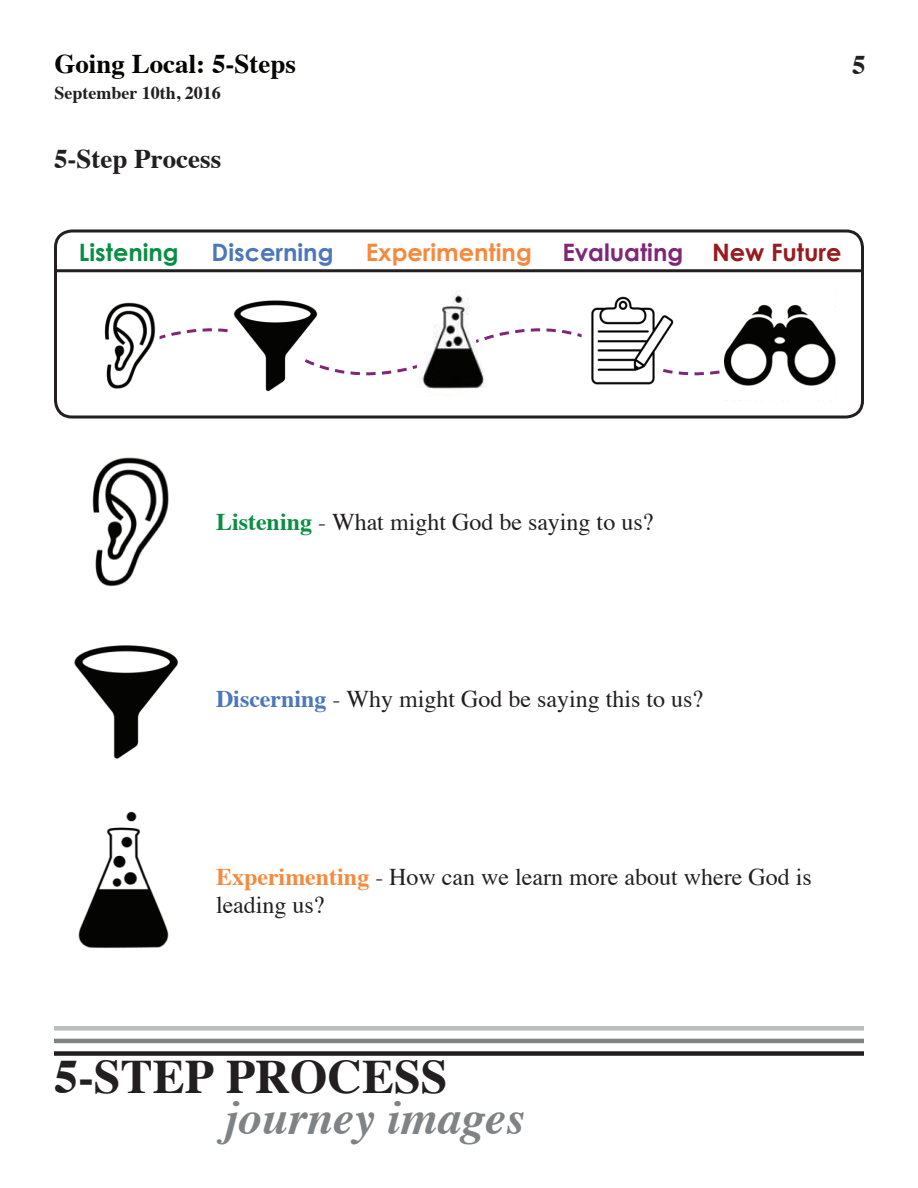
<style>
.page{position:relative;width:918px;height:1188px;background:#fff}
.page>*{position:absolute;margin:0;border:0;box-sizing:border-box;transform-origin:0 0}
.t1{font:700 48px "Times";color:#231f20}
.t2{font:italic 700 48px "Times";letter-spacing:-.005em;color:#808385}
.t3{font:700 27px "Times";color:#040503}
.t4{font:700 27px "Times";color:#231f20}
.t5{font:24px/28.8px "Times";color:#231f20}
.t6{font:700 24px "Century Gothic";color:#7f2678}
.t7{font:700 24px "Century Gothic";color:#f58a3f}
.t8{font:700 24px "Century Gothic";color:#4c77bc}
.t9{font:700 24px "Century Gothic";color:#0b8e44}
.t10{font:700 18px "Times";color:#231f20}
.s1{color:#981b1e}
.s2{font-weight:700;color:#0b8e44}
.s3{font-weight:700;color:#4c77bc}
.s4{font-weight:700;color:#f58a3f}
</style>
<div class="page">
<div style="left:54px;top:1051px;width:810px;height:5px;background:#231f20"></div>
<hr style="left:54px;top:1039px;width:810px;height:4px;background:#808385">
<div style="left:54px;top:1026px;width:810px;height:5px;background:#babcbe"></div>
<img style="left:74px;top:645px;width:104px;height:114px">
<img style="left:78px;top:811px;width:91px;height:137px">
<img style="left:92px;top:457px;width:77px;height:130px">
<svg style="left:160px;top:328px;width:565px;height:48px"></svg>
<img style="left:224px;top:300px;width:97px;height:92px">
<img style="left:582px;top:296px;width:92px;height:89px">
<img style="left:417px;top:290px;width:71px;height:99px">
<img style="left:104px;top:302px;width:56px;height:87px">
<img style="left:725px;top:304px;width:110px;height:82px">
<div style="left:54px;top:230px;width:810px;height:188px;border:3px solid #231f20;border-radius:17px"></div>
<hr style="left:54px;top:269px;width:810px;height:3px;background:#231f20">
<p class="t3" style="left:54px;top:38px;width:243px">Going Local: 5-Steps</p>
<p class="t10" style="left:54px;top:76px;width:168px">September 10th, 2016</p>
<p class="t4" style="left:54px;top:133px;width:169px">5-Step Process</p>
<p class="t4" style="left:852px;top:39px;width:15px">5</p>
<p class="t9" style="left:79px;top:237px;width:101px">Listening</p>
<p class="t8" style="left:212px;top:237px;width:123px">Discerning</p>
<p class="t7" style="left:366px;top:237px;width:168px">Experimenting</p>
<p class="t6" style="left:562px;top:237px;width:281px">Evaluating <span class="s1">New Future</span></p>
<p class="t5" style="left:216px;top:505px;width:439px"><span class="s2">Listening</span> - What might God be saying to us?</p>
<p class="t5" style="left:216px;top:683px;width:489px"><span class="s3">Discerning</span> - Why might God be saying this to us?</p>
<p class="t5" style="left:216px;top:860px;width:597px"><span class="s4">Experimenting</span> - How can we learn more about where God is leading us?</p>
<h1 class="t1" style="left:54px;top:1031px;width:395px">5-STEP PROCESS</h1>
<h1 class="t2" style="left:225px;top:1073px;width:302px">journey images</h1>
</div>
